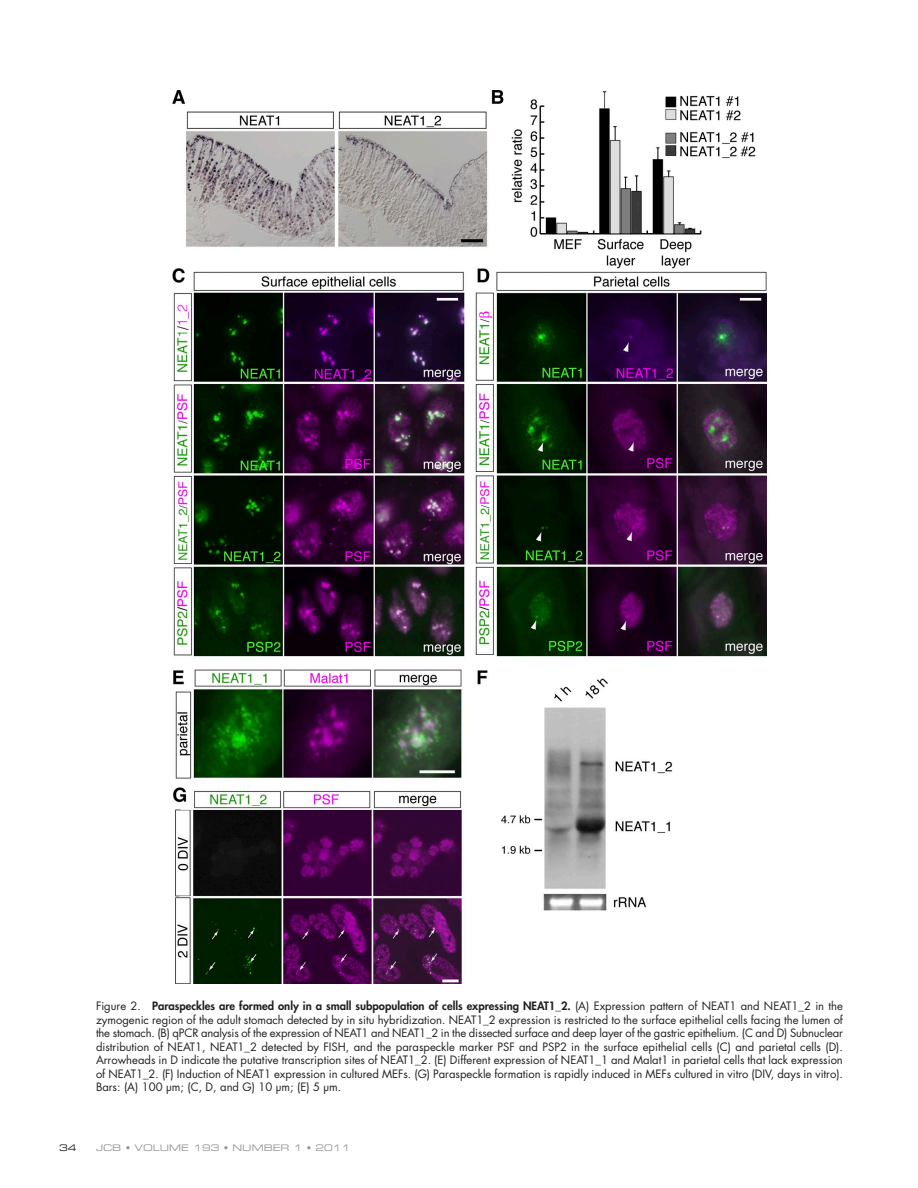
<style>
.page{position:relative;width:918px;height:1188px;background:#fff}
.page>*{position:absolute;margin:0;border:0;box-sizing:border-box;transform-origin:0 0}
.t1{font:11.25px/13.5px "Futura Std";color:#231f20;text-align:justify}
.t2{font:9px "Eurostile LT Std Ex 2";color:#949698}
.t3{font:9px "Eurostile LT Std Ex 2";color:#231f20}
.s1{font-weight:800}
</style>
<div class="page">
<img style="left:172px;top:90px;width:594px;height:893px">
<p class="t1" style="left:96px;top:999px;width:749px">Figure 2. <span class="s1">Paraspeckles are formed only in a small subpopulation of cells expressing NEAT1_2.</span> (A) Expression pattern of NEAT1 and NEAT1_2 in the zymogenic region of the adult stomach detected by in situ hybridization. NEAT1_2 expression is restricted to the surface epithelial cells facing the lumen of the stomach. (B) qPCR analysis of the expression of NEAT1 and NEAT1_2 in the dissected surface and deep layer of the gastric epithelium. (C and D) Sub-nuclear distribution of NEAT1, NEAT1_2 detected by FISH, and the paraspeckle marker PSF and PSP2 in the surface epithelial cells (C) and parietal cells (D).<br>Arrowheads in D indicate the putative transcription sites of NEAT1_2. (E) Different expression of NEAT1_1 and Malat1 in parietal cells that lack expression of NEAT1_2. (F) Induction of NEAT1 expression in cultured MEFs. (G) Paraspeckle formation is rapidly induced in MEFs cultured in vitro (DIV, days in vitro).<br>Bars: (A) 100 µm; (C, D, and G) 10 µm; (E) 5 µm.</p>
<p class="t3" style="left:59px;top:1142px;width:19px">34</p>
<p class="t2" style="left:96px;top:1142px;width:256px">JCB • VOLUME 193 • NUMBER 1 • 2011</p>
</div>
